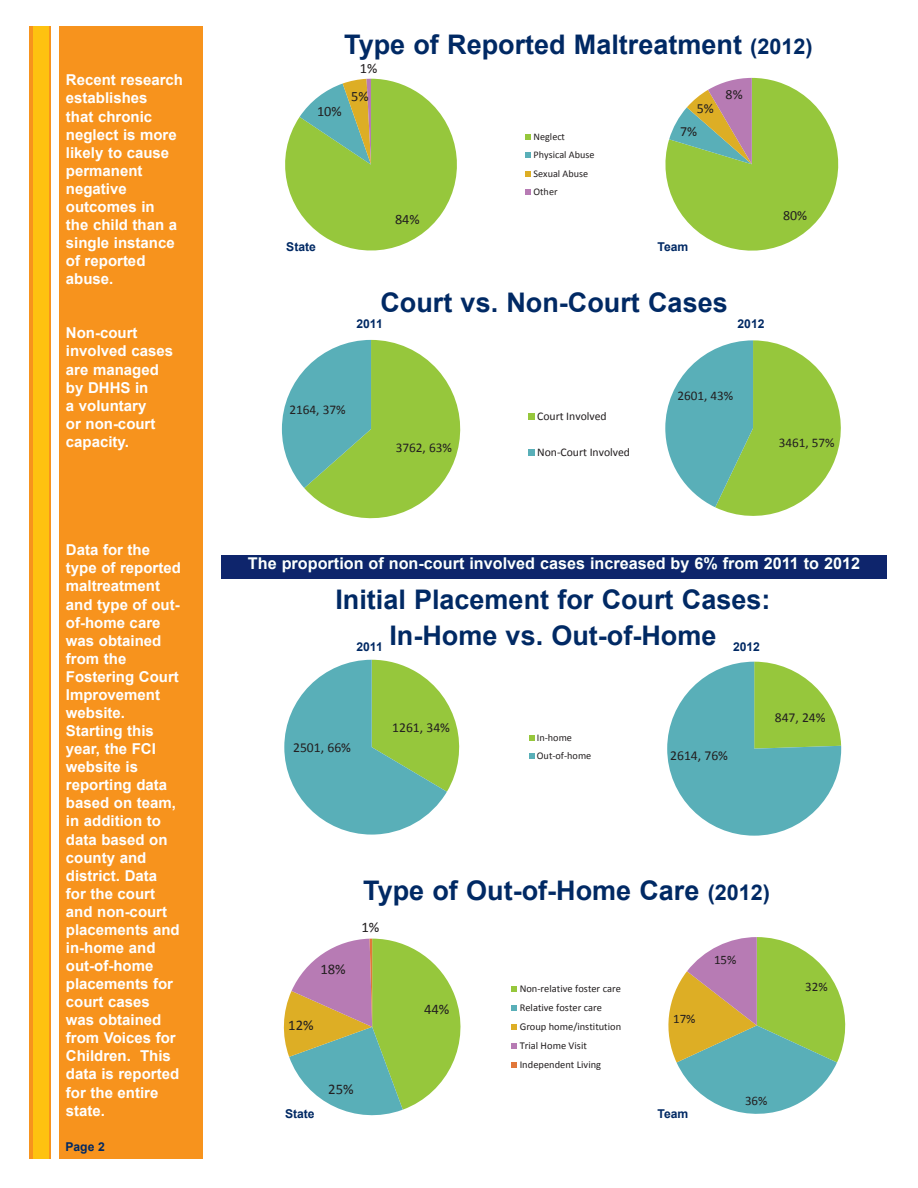
<style>
.page{position:relative;width:918px;height:1188px;background:#fff}
.page>*{position:absolute;margin:0;border:0;box-sizing:border-box;transform-origin:0 0}
.t1{font:700 27px/36.2px "Arial";color:#002964;text-align:center}
.t2{font:700 16.2px "Arial";color:#fff}
.t3{font:700 15px/18.1px "Arial";color:#fff}
.t4{font:14.7px "Calibri";letter-spacing:-.005em;color:#231f20}
.t5{font:14.4px "Calibri";color:#231f20}
.t6{font:14.25px "Calibri";color:#231f20}
.t7{font:13.95px "Calibri";color:#231f20}
.t8{font:13.65px "Calibri";color:#231f20}
.t9{font:13.35px "Calibri";letter-spacing:-.005em;color:#231f20}
.t10{font:13.2px "Calibri";color:#231f20}
.t11{font:12.9px "Calibri";letter-spacing:-.005em;color:#231f20}
.t12{font:700 12.15px "Arial";color:#002964}
.t13{font:11.7px "Calibri";color:#231f20}
.t14{font:10.5px/18.9px "Calibri";color:#231f20}
.t15{font:10.35px "Calibri";color:#231f20}
.t16{font:10.2px/18.5px "Calibri";color:#231f20}
.s1{font-size:21.6px}
</style>
<div class="page">
<svg style="left:668px;top:937px;width:178px;height:177px"></svg>
<div style="left:29px;top:26px;width:173px;height:1132px;background:#f7931d"></div>
<div style="left:33px;top:26px;width:15px;height:1132px;background:#fec210"></div>
<div style="left:51px;top:0;width:8px;height:1188px;background:#fff"></div>
<svg style="left:285px;top:79px;width:172px;height:172px"></svg>
<svg style="left:525px;top:134px;width:6px;height:6px"></svg>
<svg style="left:525px;top:153px;width:6px;height:5px"></svg>
<svg style="left:525px;top:171px;width:6px;height:6px"></svg>
<svg style="left:525px;top:189px;width:6px;height:6px"></svg>
<svg style="left:665px;top:78px;width:174px;height:173px"></svg>
<svg style="left:283px;top:939px;width:178px;height:177px"></svg>
<svg style="left:511px;top:986px;width:6px;height:6px"></svg>
<svg style="left:511px;top:1005px;width:6px;height:6px"></svg>
<svg style="left:511px;top:1024px;width:6px;height:6px"></svg>
<svg style="left:511px;top:1043px;width:6px;height:6px"></svg>
<svg style="left:511px;top:1062px;width:6px;height:6px"></svg>
<svg style="left:284px;top:660px;width:176px;height:175px"></svg>
<svg style="left:529px;top:735px;width:5px;height:6px"></svg>
<svg style="left:529px;top:753px;width:5px;height:6px"></svg>
<svg style="left:764px;top:662px;width:77px;height:77px"></svg>
<svg style="left:667px;top:662px;width:174px;height:174px;background:#68b59a"></svg>
<div style="left:221px;top:556px;width:666px;height:23px;background:#0e256c"></div>
<svg style="left:248px;top:557px;width:216px;height:15px"></svg>
<svg style="left:471px;top:557px;width:114px;height:12px"></svg>
<svg style="left:591px;top:557px;width:74px;height:12px"></svg>
<svg style="left:671px;top:556px;width:126px;height:16px"></svg>
<svg style="left:804px;top:557px;width:56px;height:12px"></svg>
<svg style="left:665px;top:340px;width:176px;height:176px"></svg>
<svg style="left:282px;top:340px;width:179px;height:179px"></svg>
<div style="left:528px;top:413px;width:6px;height:7px;background:#96c73c"></div>
<div style="left:528px;top:449px;width:6px;height:7px;background:#59afb8"></div>
<p class="t3" style="left:66px;top:72px;width:119px">Recent research establishes<br>that chronic neglect is more likely to cause permanent negative outcomes in<br>the child than a single instance of reported abuse.</p>
<p class="t3" style="left:66px;top:325px;width:109px">Non-court involved cases are managed by DHHS in<br>a voluntary<br>or non-court capacity.</p>
<p class="t3" style="left:66px;top:541px;width:117px">Data for the type of reported maltreatment and type of out&shy;of-home care was obtained from the<br>Fostering Court<br>Improvement website.<br>Starting this year, the FCI website is reporting data based on team, in addition to data based on county and district. Data<br>for the court and non-court placements and in-home and out-of-home placements for court cases was obtained from Voices for<br>Children. This data is reported for the entire state.</p>
<p class="t12" style="left:65px;top:1138px;width:41px">Page 2</p>
<h1 class="t1" style="left:344px;top:27px;width:470px">Type of Reported Maltreatment <span class="s1">(2012)</span></h1>
<p class="t5" style="left:317px;top:102px;width:26px">10%</p>
<p class="t6" style="left:360px;top:59px;width:19px">1%</p>
<p class="t6" style="left:351px;top:87px;width:19px">5%</p>
<p class="t12" style="left:286px;top:239px;width:31px">State</p>
<p class="t6" style="left:395px;top:210px;width:26px">84%</p>
<p class="t16" style="left:534px;top:127px;width:62px">Neglect<br>Physical Abuse<br>Sexual Abuse<br>Other</p>
<p class="t7" style="left:697px;top:100px;width:19px">5%</p>
<p class="t7" style="left:680px;top:122px;width:19px">7%</p>
<p class="t7" style="left:726px;top:86px;width:19px">8%</p>
<p class="t12" style="left:658px;top:239px;width:32px">Team</p>
<h1 class="t1" style="left:380px;top:285px;width:349px">Court vs. Non-Court Cases</h1>
<p class="t12" style="left:356px;top:316px;width:28px">2011</p>
<p class="t12" style="left:738px;top:316px;width:29px">2012</p>
<p class="t7" style="left:783px;top:206px;width:26px">80%</p>
<p class="t9" style="left:289px;top:401px;width:58px">2164, 37%</p>
<p class="t9" style="left:396px;top:440px;width:58px">3762, 63%</p>
<p class="t13" style="left:537px;top:409px;width:71px">Court Involved</p>
<p class="t13" style="left:537px;top:445px;width:94px">Non-Court Involved</p>
<p class="t10" style="left:677px;top:388px;width:57px">2601, 43%</p>
<p class="t10" style="left:779px;top:434px;width:57px">3461, 57%</p>
<p class="t2" style="left:248px;top:552px;width:614px">The proportion of non-court involved cases increased by 6% from 2011 to 2012</p>
<h1 class="t1" style="left:335px;top:582px;width:437px">Initial Placement for Court Cases:<br>In-Home vs. Out-of-Home</h1>
<p class="t12" style="left:733px;top:639px;width:29px">2012</p>
<p class="t12" style="left:356px;top:639px;width:28px">2011</p>
<p class="t8" style="left:392px;top:719px;width:59px">1261, 34%</p>
<p class="t8" style="left:293px;top:739px;width:59px">2501, 66%</p>
<p class="t16" style="left:537px;top:729px;width:56px;line-height:18px">In-home<br>Out-of-home</p>
<p class="t8" style="left:670px;top:746px;width:59px">2614, 76%</p>
<p class="t8" style="left:775px;top:709px;width:52px">847, 24%</p>
<h1 class="t1" style="left:363px;top:873px;width:408px">Type of Out-of-Home Care <span class="s1">(2012)</span></h1>
<p class="t4" style="left:320px;top:960px;width:27px">18%</p>
<p class="t4" style="left:361px;top:918px;width:19px">1%</p>
<p class="t4" style="left:288px;top:1015px;width:27px">12%</p>
<p class="t4" style="left:328px;top:1080px;width:27px">25%</p>
<p class="t4" style="left:424px;top:1000px;width:27px">44%</p>
<p class="t14" style="left:520px;top:979px;width:103px">Non-relative foster care</p>
<p class="t15" style="left:520px;top:1001px;width:84px">Relative foster care</p>
<p class="t14" style="left:520px;top:1017px;width:103px">Group home/institution<br>Trial Home Visit</p>
<p class="t15" style="left:520px;top:1058px;width:83px">Independent Living</p>
<p class="t11" style="left:673px;top:1010px;width:24px">17%</p>
<p class="t12" style="left:285px;top:1106px;width:31px">State</p>
<p class="t12" style="left:657px;top:1106px;width:32px">Team</p>
<p class="t11" style="left:714px;top:952px;width:24px">15%</p>
<p class="t11" style="left:745px;top:1092px;width:24px">36%</p>
<p class="t11" style="left:805px;top:978px;width:24px">32%</p>
</div>
